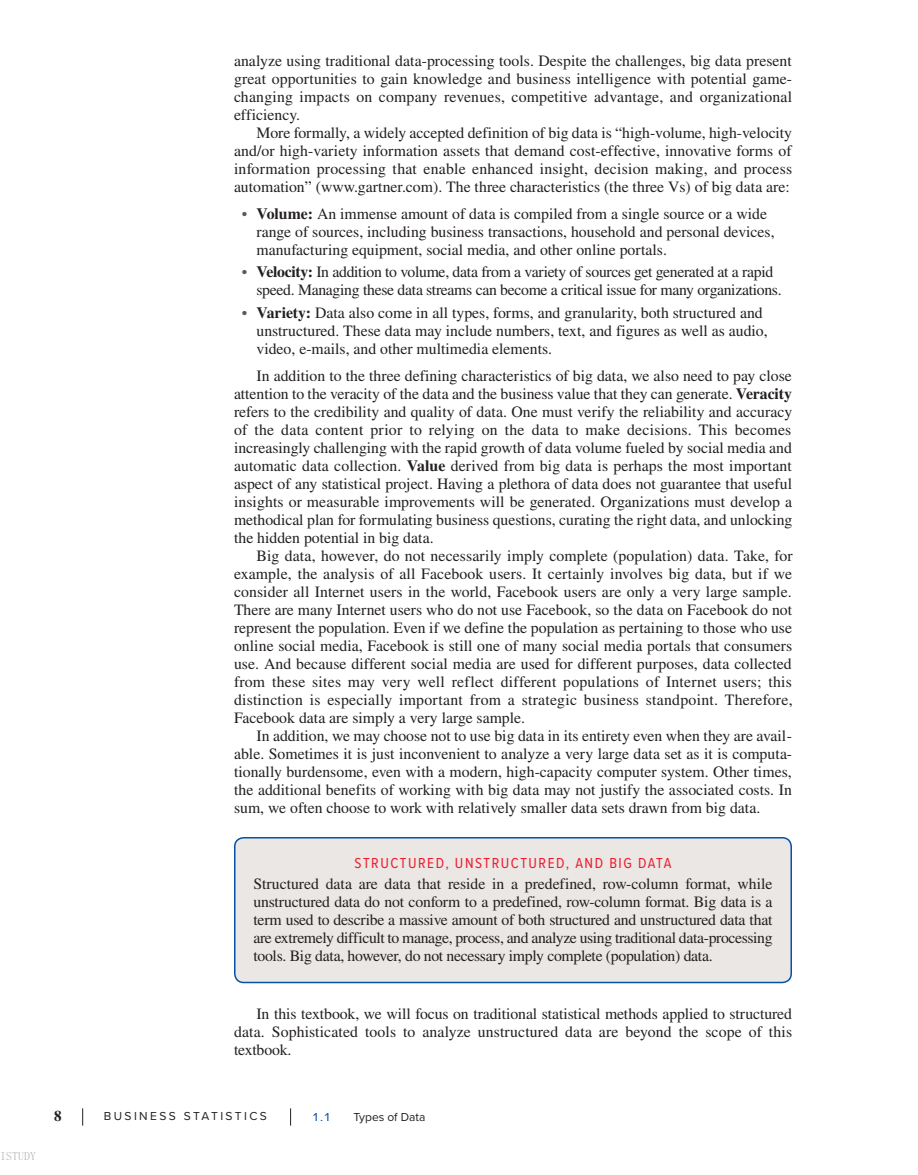
<style>
.page{position:relative;width:918px;height:1175px;background:#fff}
.page>*{position:absolute;margin:0;border:0;box-sizing:border-box;transform-origin:0 0}
.bch_tx{font:15.75px/18px "STIX Math Jax Main";color:#231f20;text-align:justify}
.bchfa_tx_first{font:15.75px/18px "STIX Math Jax Main";letter-spacing:-.02em;color:#231f20;text-align:justify}
.bch_tx_first{font:15.75px/18px "STIX Math Jax Main";letter-spacing:.015em;color:#231f20;text-align:justify}
.bch_lb_first{font:15.75px/18px "STIX Math Jax Main";color:#231f20}
.bch_lb_last{font:15.75px/18px "STIX Math Jax Main";color:#231f20}
.bch_lb{font:15.75px/18px "STIX Math Jax Main";letter-spacing:-.02em;color:#231f20}
.bchfa_tt{font:15px "Proxima Nova Cond";letter-spacing:.1em;color:#ee1b2d}
.t1{font:700 15px "STIX Math Jax Main";color:#231f20}
.t2{font:12px "Proxima Nova";color:#231f20}
.t3{font:12px "Fang Song";color:rgb(0 0 0/.3)}
.t4{font:12px "Proxima Nova";color:#0551a4;scale:1.1 1}
.s1{color:#57575d}
.s2{font-weight:700}
</style>
<div class="page">
<svg style="left:82px;top:1108px;width:1px;height:17px"></svg>
<svg style="left:290px;top:1108px;width:1px;height:17px"></svg>
<div style="left:235px;top:837px;width:556px;height:145px;background:#eae7e5;border-radius:9px"></div>
<div style="left:234px;top:837px;width:558px;height:146px;border:2px solid #0551a4;border-radius:9px"></div>
<p class="bch_tx_first" style="left:234px;top:52px;width:560px">analyze using traditional data-processing tools. Despite the challenges, big data present great opportunities to gain knowledge and business intelligence with potential game&shy;changing impacts on company revenues, competitive advantage, and organizational efficiency.</p>
<p class="bch_tx" style="left:234px;top:124px;width:560px;text-indent:22px">More formally, a widely accepted definition of big data is “high-volume, high-velocity and/or high-variety information assets that demand cost-effective, innovative forms of information processing that enable enhanced insight, decision making, and process automation” (www.gartner.com). The three characteristics (the three Vs) of big data are:</p>
<p class="bch_lb_first" style="left:256px;top:205px;width:520px;text-indent:-15px"><span class="s1">∙</span> <span class="s2">Volume:</span> An immense amount of data is compiled from a single source or a wide range of sources, including business transactions, household and personal devices, manufacturing equipment, social media, and other online portals.</p>
<p class="bch_lb" style="left:256px;top:264px;width:527px;text-indent:-15px"><span class="s1">∙</span> <span class="s2">Velocity:</span> In addition to volume, data from a variety of sources get generated at a rapid speed. Managing these data streams can become a critical issue for many organizations.</p>
<p class="bch_lb_last" style="left:256px;top:304px;width:513px;text-indent:-15px"><span class="s1">∙</span> <span class="s2">Variety:</span> Data also come in all types, forms, and granularity, both structured and unstructured. These data may include numbers, text, and figures as well as audio, video, e-mails, and other multimedia elements.</p>
<p class="bch_tx" style="left:234px;top:367px;width:560px;text-indent:22px">In addition to the three defining characteristics of big data, we also need to pay close attention to the veracity of the data and the business value that they can generate. <span class="s2">Veracity </span>refers to the credibility and quality of data. One must verify the reliability and accuracy of the data content prior to relying on the data to make decisions. This becomes increasingly challenging with the rapid growth of data volume fueled by social media and automatic data collection. <span class="s2">Value</span> derived from big data is perhaps the most important aspect of any statistical project. Having a plethora of data does not guarantee that useful insights or measurable improvements will be generated. Organizations must develop a methodical plan for formulating business questions, curating the right data, and unlocking the hidden potential in big data.</p>
<p class="bch_tx" style="left:234px;top:547px;width:560px;text-indent:22px">Big data, however, do not necessarily imply complete (population) data. Take, for example, the analysis of all Facebook users. It certainly involves big data, but if we consider all Internet users in the world, Facebook users are only a very large sample.<br>There are many Internet users who do not use Facebook, so the data on Facebook do not represent the population. Even if we define the population as pertaining to those who use online social media, Facebook is still one of many social media portals that consumers use. And because different social media are used for different purposes, data collected from these sites may very well reflect different populations of Internet users; this distinction is especially important from a strategic business standpoint. Therefore, Facebook data are simply a very large sample.</p>
<p class="bch_tx" style="left:234px;top:727px;width:560px;text-indent:22px">In addition, we may choose not to use big data in its entirety even when they are avail&shy;able. Sometimes it is just inconvenient to analyze a very large data set as it is computa&shy;tionally burdensome, even with a modern, high-capacity computer system. Other times, the additional benefits of working with big data may not justify the associated costs. In sum, we often choose to work with relatively smaller data sets drawn from big data.</p>
<p class="bchfa_tt" style="left:355px;top:852px;width:318px">STRUCTURED, UNSTRUCTURED, AND BIG DATA</p>
<p class="bchfa_tx_first" style="left:254px;top:876px;width:521px">Structured data are data that reside in a predefined, row-column format, while unstructured data do not conform to a predefined, row-column format. Big data is a term used to describe a massive amount of both structured and unstructured data that are extremely difficult to manage, process, and analyze using traditional data-processing tools. Big data, however, do not necessary imply complete (population) data.</p>
<p class="bch_tx" style="left:234px;top:1005px;width:560px;text-indent:22px">In this textbook, we will focus on traditional statistical methods applied to structured data. Sophisticated tools to analyze unstructured data are beyond the scope of this textbook.</p>
<p class="t3" style="left:0;top:1149px;width:37px">ISTUDY</p>
<p class="t1" style="left:54px;top:1106px;width:9px">8</p>
<p class="t2" style="left:104px;top:1106px;width:65px">BUSI NESS</p>
<p class="t2" style="left:184px;top:1106px;width:19px">STATISTICS</p>
<p class="t4" style="left:312px;top:1108px;width:19px">1.1</p>
<p class="t2" style="left:353px;top:1108px;width:74px">TYPES OF DATA</p>
</div>
